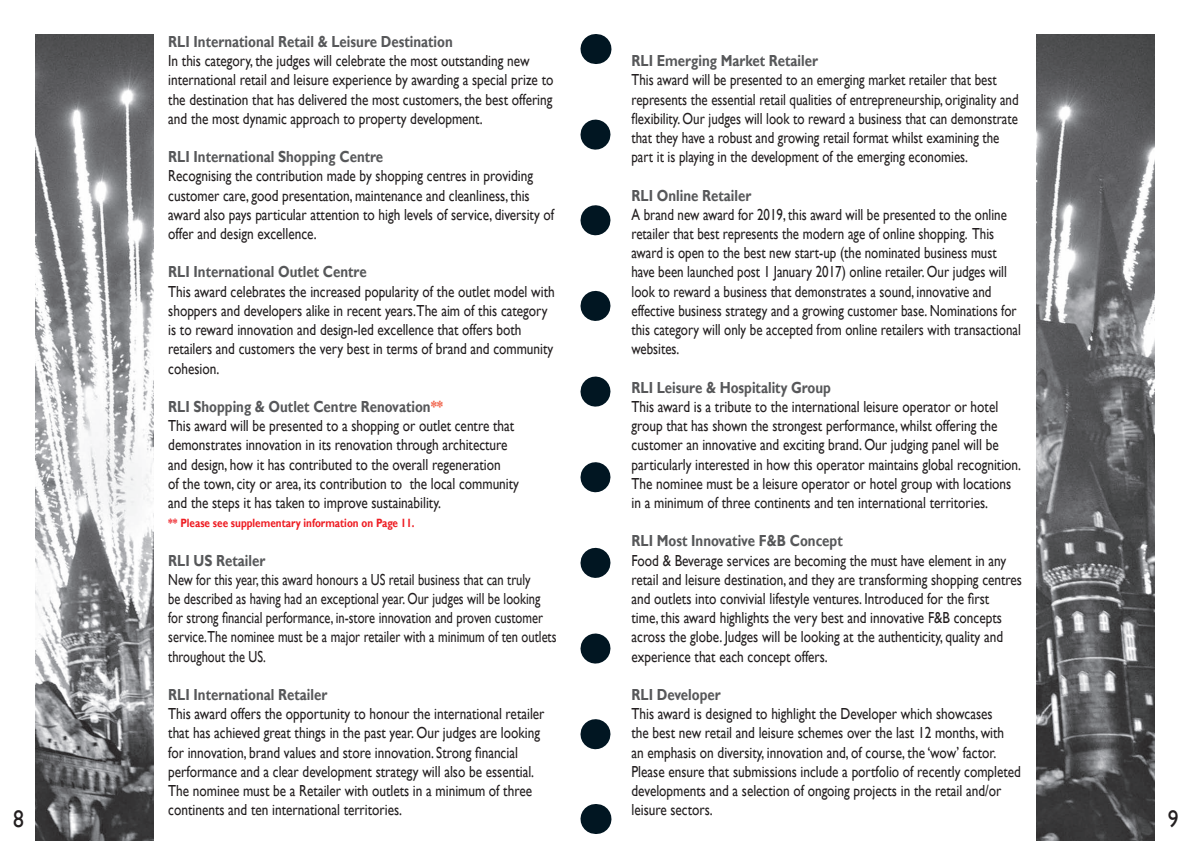
<style>
.page{position:relative;width:1191px;height:842px;background:#fff}
.page>*{position:absolute;margin:0;border:0;box-sizing:border-box;transform-origin:0 0}
.t1{font:24px "Gill Sans";color:#231f20;scale:.9 1}
.t2{font:16px/19.2px "Gill Sans";color:#231f20;scale:.83 1}
.t3{font:16px/19.2px "Gill Sans";color:#231f20;scale:.81 1}
.t4{font:16px/19.2px "Gill Sans";color:#231f20;scale:.78 1}
.t5{font:700 16px "Gill Sans";color:#57585a;scale:.83 1}
.t6{font:700 12px "Gill Sans";color:#ee1d23;scale:.83 1}
.s1{font-weight:700;color:#57585a}
.s2{font-weight:700;color:#f0593e}
</style>
<div class="page">
<svg style="left:580px;top:135px;width:30px;height:615px"></svg>
<hr style="left:595px;top:34px;width:1px;height:30px;background:#011622">
<hr style="left:595px;top:804px;width:1px;height:30px;background:#011622">
<img style="left:1036px;top:35px;width:118px;height:806px">
<img style="left:35px;top:35px;width:118px;height:806px">
<p class="t5" style="left:168px;top:32px;width:344px">RLI International Retail &amp; Leisure Destination</p>
<p class="t2" style="left:168px;top:52px;width:465px">In this category, the judges will celebrate the most outstanding new international retail and leisure experience by awarding a special prize to the destination that has delivered the most customers, the best offering and the most dynamic approach to property development.</p>
<p class="t5" style="left:168px;top:147px;width:260px">RLI International Shopping Centre</p>
<p class="t2" style="left:168px;top:167px;width:466px">Recognising the contribution made by shopping centres in providing customer care, good presentation, maintenance and cleanliness, this award also pays particular attention to high levels of service, diversity of offer and design excellence.</p>
<p class="t5" style="left:168px;top:262px;width:240px">RLI International Outlet Centre</p>
<p class="t2" style="left:168px;top:282px;width:467px">This award celebrates the increased popularity of the outlet model with shoppers and developers alike in recent years.The aim of this category is to reward innovation and design-led excellence that offers both retailers and customers the very best in terms of brand and community cohesion.</p>
<p class="t2" style="left:168px;top:397px;width:424px"><span class="s1">RLI Shopp</span><span class="s1">ing &amp; Outlet</span> <span class="s1">Centre Renovation</span><span class="s2">**<br></span>This award will be presented to a shopping or outlet centre that demonstrates innovation in its renovation through architecture and design, how it has contributed to the overall regeneration<br>of the town, city or area, its contribution to the local community and the steps it has taken to improve sustainability.</p>
<p class="t6" style="left:168px;top:516px;width:298px">** Please see supplementary information on Page 11.</p>
<p class="t5" style="left:168px;top:550px;width:119px">RLI US Retailer</p>
<p class="t4" style="left:168px;top:570px;width:499px">New for this year, this award honours a US retail business that can truly<br>be described as having had an exceptional year. Our judges will be looking for strong financial performance, in-store innovation and proven customer service.The nominee must be a major retailer with a minimum of ten outlets throughout the US.</p>
<p class="t5" style="left:168px;top:685px;width:193px">RLI International Retailer</p>
<p class="t2" style="left:168px;top:704px;width:455px">This award offers the opportunity to honour the international retailer that has achieved great things in the past year. Our judges are looking for innovation, brand values and store innovation. Strong financial performance and a clear development strategy will also be essential.<br>The nominee must be a Retailer with outlets in a minimum of three continents and ten international territories.</p>
<p class="t5" style="left:631px;top:51px;width:226px">RLI Emerging Market Retailer</p>
<p class="t3" style="left:631px;top:71px;width:479px">This award will be presented to an emerging market retailer that best represents the essential retail qualities of entrepreneurship, originality and flexibility. Our judges will look to reward a business that can demonstrate that they have a robust and growing retail format whilst examining the part it is playing in the development of the emerging economies.</p>
<p class="t5" style="left:631px;top:186px;width:146px">RLI Online Retailer</p>
<p class="t3" style="left:631px;top:205px;width:482px">A brand new award for 2019, this award will be presented to the online retailer that best represents the modern age of online shopping. This award is open to the best new start-up (the nominated business must have been launched post 1 January 2017) online retailer. Our judges will look to reward a business that demonstrates a sound, innovative and effective business strategy and a growing customer base. Nominations for this category will only be accepted from online retailers with transactional websites.</p>
<p class="t5" style="left:631px;top:378px;width:242px">RLI Leisure &amp; Hospitality Group</p>
<p class="t2" style="left:631px;top:397px;width:471px">This award is a tribute to the international leisure operator or hotel group that has shown the strongest performance, whilst offering the customer an innovative and exciting brand. Our judging panel will be particularly interested in how this operator maintains global recognition.<br>The nominee must be a leisure operator or hotel group with locations in a minimum of three continents and ten international territories.</p>
<p class="t5" style="left:631px;top:531px;width:256px">RLI Most Innovative F&amp;B Concept</p>
<p class="t2" style="left:631px;top:551px;width:472px">Food &amp; Beverage services are becoming the must have element in any retail and leisure destination, and they are transforming shopping centres and outlets into convivial lifestyle ventures. Introduced for the first<br>time, this award highlights the very best and innovative F&amp;B concepts across the globe. Judges will be looking at the authenticity, quality and experience that each concept offers.</p>
<p class="t5" style="left:631px;top:685px;width:109px">RLI Developer</p>
<p class="t2" style="left:631px;top:704px;width:471px">This award is designed to highlight the Developer which showcases<br>the best new retail and leisure schemes over the last 12 months, with<br>an emphasis on diversity, innovation and, of course, the ‘wow’ factor.<br>Please ensure that submissions include a portfolio of recently completed developments and a selection of ongoing projects in the retail and/or leisure sectors.</p>
<h1 class="t1" style="left:13px;top:805px;width:14px">8</h1>
<h1 class="t1" style="left:1167px;top:805px;width:14px">9</h1>
</div>
